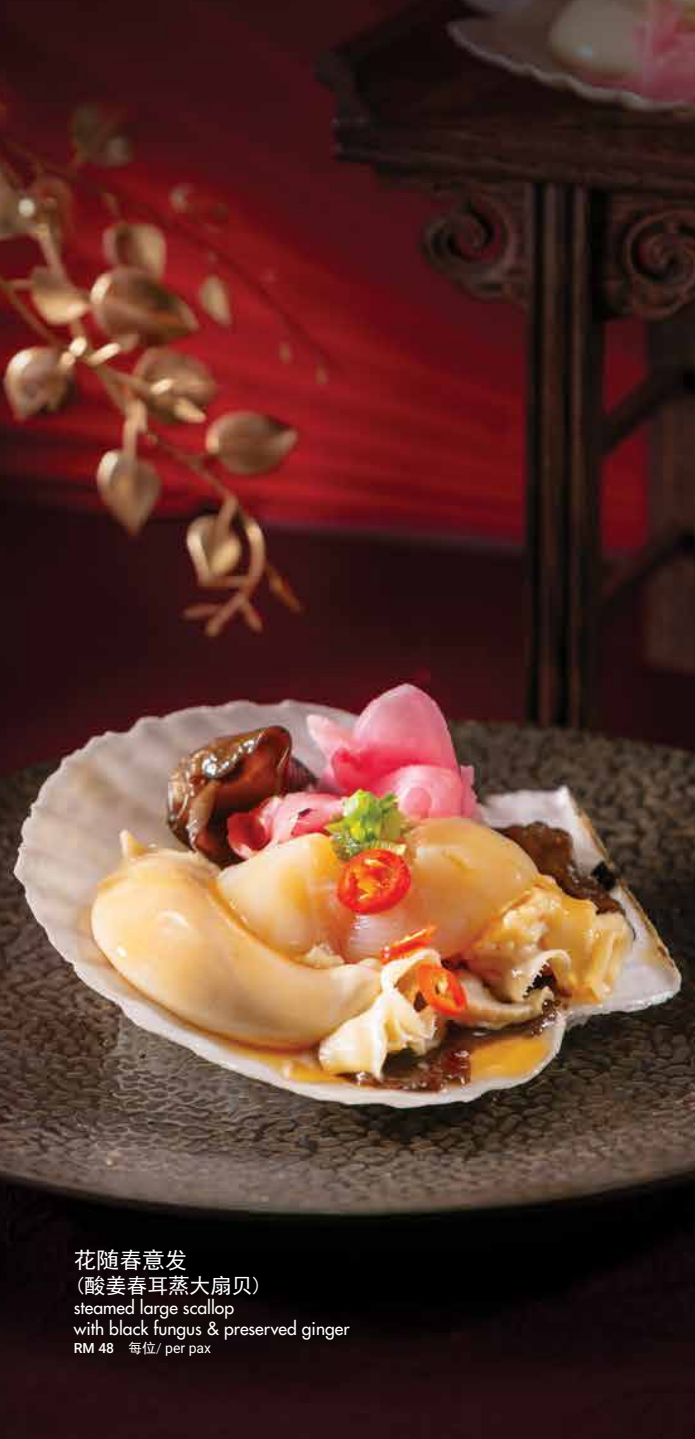
<style>
.page{position:relative;width:695px;height:1439px;background:#fff}
.page>*{position:absolute;margin:0;border:0;box-sizing:border-box;transform-origin:0 0}
.t1{font:22.75px "Sim Hei";color:#fff}
.t2{font:21px "Sim Hei";color:#fff}
.t3{font:500 17.5px/21px "Futura Std";color:#fff}
.t4{font:14px "Roboto";color:#fff}
.s1{font-weight:500}
.s2{font-family:"Sim Hei"}
.s3{font-weight:300}
</style>
<div class="page">
<img style="left:0;top:0;width:694px;height:1439px">
<h1 class="t1" style="left:74px;top:1248px;width:115px">花随春意发</h1>
<p class="t2" style="left:74px;top:1275px;width:191px">(酸姜春耳蒸大扇贝)</p>
<p class="t3" style="left:74px;top:1297px;width:277px">steamed large scallop<br>with black fungus &amp; preserved ginger</p>
<p class="t4" style="left:74px;top:1337px;width:139px"><span class="s1">RM 48</span> <span class="s2">每位</span><span class="s3">/</span> per pax</p>
</div>
